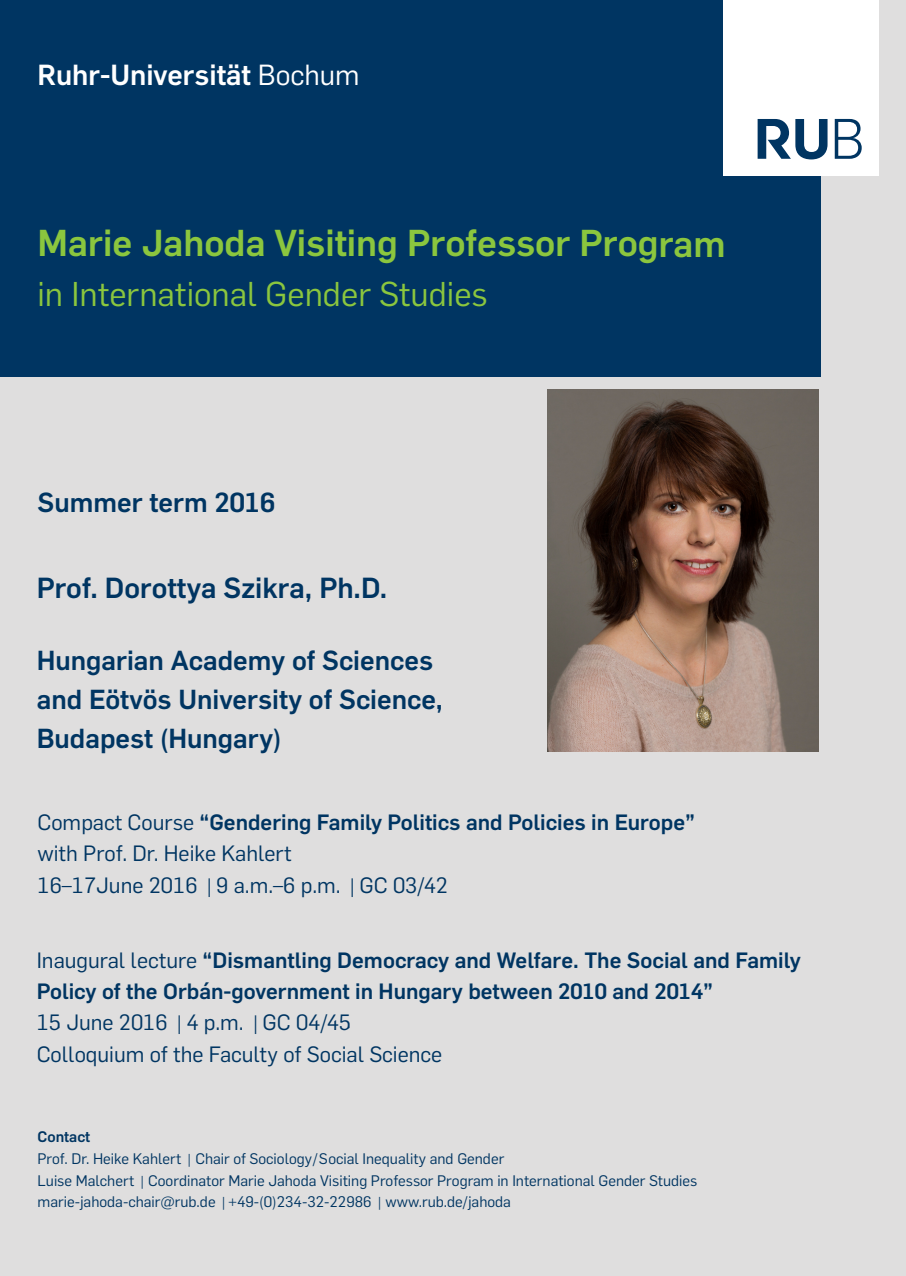
<style>
.page{position:relative;width:906px;height:1276px;background:#fff}
.page>*{position:absolute;margin:0;border:0;box-sizing:border-box;transform-origin:0 0}
.t1{font:700 36.75px "Rub Flama";color:#8bc63e}
.t2{font:33.75px "Rub Flama";color:#8bc63e}
.t3{font:700 28.5px "Rub Flama";color:#003562}
.t4{font:700 28.5px "Rub Flama";color:#fff}
.t5{font:700 27px/38.8px "Rub Flama";color:#003562}
.t6{font:700 21.75px/31.3px "Rub Flama";color:#003562}
.t7{font:21.75px/31.3px "Rub Flama";color:#003562}
.t8{font:15px/21.8px "Rub Flama";color:#003562}
.s1{font-weight:400}
.s2{font-weight:700}
.s3{font-family:"Courier"}
.s4{font-family:"Courier";font-weight:400}
</style>
<div class="page">
<div style="left:0;top:376px;width:821px;height:900px;background:#dfdede"></div>
<div style="left:818px;top:0;width:88px;height:1276px;background:#dfdede"></div>
<div style="left:0;top:0;width:821px;height:376px;background:#003562"></div>
<img style="left:547px;top:389px;width:271px;height:362px">
<div style="left:723px;top:0;width:156px;height:176px;background:#fff"></div>
<svg style="left:834px;top:119px;width:27px;height:40px"></svg>
<svg style="left:757px;top:119px;width:70px;height:40px"></svg>
<h3 class="t4" style="left:38px;top:54px;width:324px">Ruhr-Universität <span class="s1">Bochum</span></h3>
<h1 class="t1" style="left:38px;top:217px;width:689px">Marie Jahoda Visiting Professor Program</h1>
<h2 class="t2" style="left:38px;top:271px;width:452px">in International Gender Studies</h2>
<h3 class="t5" style="left:38px;top:480px;width:239px">Summer term 2016</h3>
<h3 class="t3" style="left:37px;top:567px;width:352px">Prof. Dorottya Szikra, Ph.D.</h3>
<h3 class="t5" style="left:37px;top:639px;width:408px">Hungarian Academy of Sciences and Eötvös University of Science,<br>Budapest (Hungary)</h3>
<h3 class="t7" style="left:38px;top:805px;width:659px">Compact Course <span class="s2">“Gendering Family Politics and Policies in Europe” </span>with Prof. Dr. Heike Kahlert<br>16–17June 2016 <span class="s3">|</span>9 a.m.–6 p.m. <span class="s3">|</span>GC 03/42</h3>
<h3 class="t6" style="left:37px;top:942px;width:765px"><span class="s1">Inaugural lecture</span> “Dismantling Democracy and Welfare. The Social and Family Policy of the Orbán-government in Hungary between 2010 and 2014”<br><span class="s1">15 June 2016</span> <span class="s4">|</span><span class="s1">4 p.m.</span> <span class="s4">|</span><span class="s1">GC 04/45<br>Colloquium of the Faculty of Social Science</span></h3>
<p class="t8" style="left:37px;top:1125px;width:661px"><span class="s2">Contact<br></span>Prof. Dr. Heike Kahlert <span class="s3">|</span> Chair of Sociology/Social Inequality and Gender<br>Luise Malchert <span class="s3">|</span> Coordinator Marie Jahoda Visiting Professor Program in International Gender Studies marie-jahoda-chair@rub.de <span class="s3">|</span>+49-(0)234-32-22986 <span class="s3">|</span> www.rub.de/jahoda</p>
</div>
